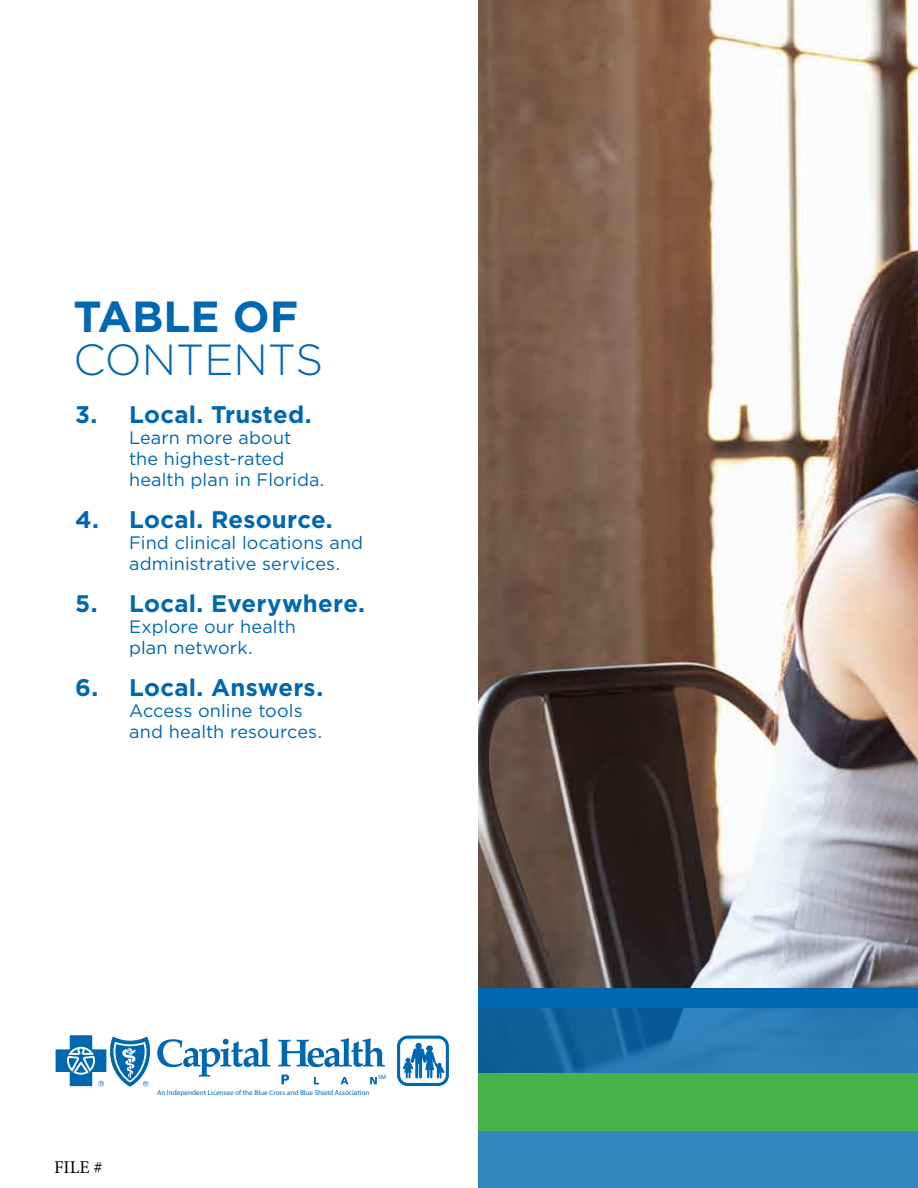
<style>
.page{position:relative;width:918px;height:1188px;background:#fff}
.page>*{position:absolute;margin:0;border:0;box-sizing:border-box;transform-origin:0 0}
.t1{font:300 43.5px "Gotham";color:#0067b1}
.t2{font:700 43.5px "Gotham";color:#0067b1}
.t3{font:700 24px "Gotham";letter-spacing:.01em;color:#0067b1}
.t4{font:18px/21px "Gotham";letter-spacing:.005em;color:#0067b1}
.t5{font:18px "Minion Pro";color:#000}
.t6{font:7.2px "Myriad";color:#0067b1}
.t7{font:6.15px "Myriad";color:#0067b1}
</style>
<div class="page">
<img style="left:479px;top:0;width:439px;height:988px">
<svg style="left:479px;top:1007px;width:439px;height:181px;background:#297bb4"></svg>
<div style="left:479px;top:1074px;width:439px;height:57px;background:#47b249"></div>
<svg style="left:157px;top:1038px;width:113px;height:39px"></svg>
<svg style="left:278px;top:1038px;width:107px;height:29px"></svg>
<svg style="left:281px;top:1075px;width:8px;height:9px"></svg>
<svg style="left:314px;top:1077px;width:5px;height:7px"></svg>
<svg style="left:341px;top:1077px;width:7px;height:7px"></svg>
<svg style="left:370px;top:1077px;width:7px;height:7px"></svg>
<div style="left:397px;top:1036px;width:52px;height:50px;border:3px solid #0067b1;border-radius:9px"></div>
<svg style="left:403px;top:1043px;width:42px;height:36px"></svg>
<svg style="left:56px;top:1035px;width:95px;height:52px"></svg>
<div style="left:479px;top:988px;width:439px;height:19px;background:#0067b1"></div>
<h1 class="t2" style="left:74px;top:287px;width:226px">TABLE OF</h1>
<h1 class="t1" style="left:74px;top:332px;width:251px">CONTENTS</h1>
<h2 class="t3" style="left:75px;top:398px;width:238px">3. Local. Trusted.</h2>
<p class="t4" style="left:129px;top:426px;width:197px">Learn more about the highest-rated health plan in Florida.</p>
<h2 class="t3" style="left:75px;top:503px;width:259px">4. Local. Resource.</h2>
<p class="t4" style="left:129px;top:531px;width:236px">Find clinical locations and administrative services.</p>
<h2 class="t3" style="left:75px;top:587px;width:292px">5. Local. Everywhere.</h2>
<p class="t4" style="left:129px;top:615px;width:168px">Explore our health plan network.</p>
<h2 class="t3" style="left:75px;top:671px;width:250px">6. Local. Answers.</h2>
<p class="t4" style="left:129px;top:699px;width:195px">Access online tools and health resources.</p>
<p class="t5" style="left:54px;top:1156px;width:50px">FILE #</p>
<p class="t6" style="left:157px;top:1089px;width:214px">An Independent Licensee of the Blue Cross and Blue Shield Association</p>
<p class="t7" style="left:378px;top:1074px;width:10px">SM</p>
</div>
